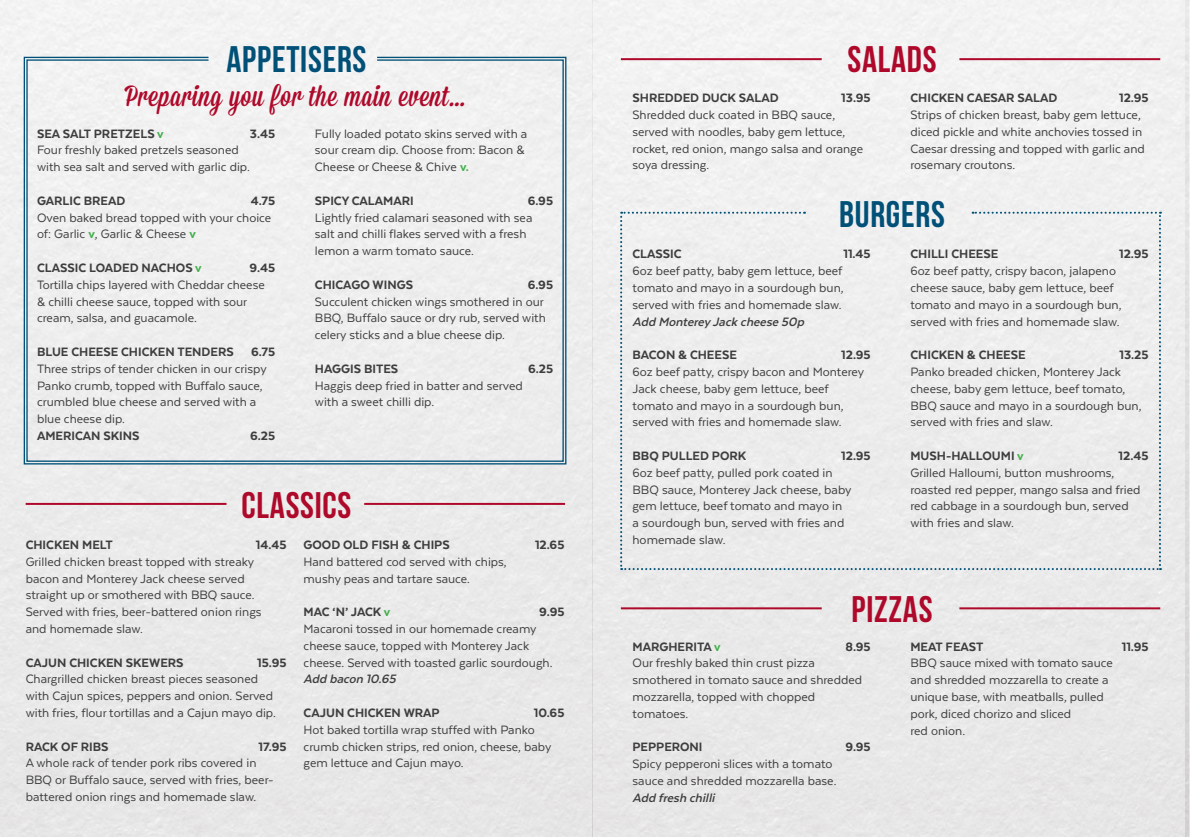
<style>
.page{position:relative;width:1190px;height:837px;background:#fff}
.page>*{position:absolute;margin:0;border:0;box-sizing:border-box;transform-origin:0 0}
.t1{font:700 37px "Bebas Neue";letter-spacing:.02em;color:#ae092a}
.t2{font:700 37px "Bebas Neue";letter-spacing:.02em;color:#005077}
.t3{font:29.6px "Mission Script";letter-spacing:.02em;color:#ae092a}
.t4{font:14px/16.8px "Texta";color:#3e3e3f}
.t5{font:800 14px "Texta";color:#3e3e3f}
.t6{font:italic 700 14px "Texta";color:#3e3e3f}
.s1{color:#40ae49}
.s2{font-weight:800;color:#40ae49}
</style>
<div class="page">
<img style="left:0;top:0;width:1185px;height:837px">
<img style="left:1185px;top:0;width:5px;height:837px">
<div style="left:23px;top:56px;width:544px;height:409px;background:#f0efef"></div>
<div style="left:620px;top:212px;width:541px;height:358px;background:#eeeded"></div>
<hr style="left:26px;top:503px;width:200px;height:2px;background:#ae092a">
<hr style="left:621px;top:58px;width:200px;height:2px;background:#ae092a">
<hr style="left:621px;top:607px;width:200px;height:2px;background:#ae092a">
<hr style="left:364px;top:503px;width:201px;height:2px;background:#ae092a">
<hr style="left:959px;top:58px;width:201px;height:2px;background:#ae092a">
<hr style="left:959px;top:607px;width:201px;height:2px;background:#ae092a">
<h1 class="t2" style="left:226px;top:39px;width:141px">APPETISERS</h1>
<h1 class="t1" style="left:847px;top:39px;width:91px">SALADS</h1>
<h2 class="t3" style="left:125px;top:78px;width:341px">Preparing you for the main event...</h2>
<p class="t5" style="left:37px;top:126px;width:128px">SEA SALT PRETZELS <span class="s1">v</span></p>
<p class="t5" style="left:250px;top:126px;width:27px">3.45</p>
<p class="t4" style="left:37px;top:142px;width:214px">Four freshly baked pretzels seasoned with sea salt and served with garlic dip.</p>
<p class="t5" style="left:37px;top:193px;width:90px">GARLIC BREAD</p>
<p class="t5" style="left:251px;top:193px;width:26px">4.75</p>
<p class="t4" style="left:37px;top:209px;width:236px">Oven baked bread topped with your choice of: Garlic <span class="s2">v</span>, Garlic &amp; Cheese <span class="s2">v</span></p>
<p class="t5" style="left:37px;top:260px;width:166px">CLASSIC LOADED NACHOS <span class="s1">v</span></p>
<p class="t5" style="left:250px;top:260px;width:27px">9.45</p>
<p class="t4" style="left:37px;top:276px;width:229px">Tortilla chips layered with Cheddar cheese &amp; chilli cheese sauce, topped with sour cream, salsa, and guacamole.</p>
<p class="t5" style="left:37px;top:344px;width:240px">BLUE CHEESE CHICKEN TENDERS 6.75</p>
<p class="t4" style="left:37px;top:360px;width:231px">Three strips of tender chicken in our crispy Panko crumb, topped with Buffalo sauce, crumbled blue cheese and served with a blue cheese dip.</p>
<p class="t5" style="left:37px;top:428px;width:104px">AMERICAN SKINS</p>
<p class="t5" style="left:250px;top:428px;width:27px">6.25</p>
<p class="t4" style="left:315px;top:125px;width:214px">Fully loaded potato skins served with a sour cream dip. Choose from: Bacon &amp;<br>Cheese or Cheese &amp; Chive <span class="s2">v.</span></p>
<p class="t5" style="left:315px;top:193px;width:100px">SPICY CALAMARI</p>
<p class="t5" style="left:528px;top:193px;width:27px">6.95</p>
<p class="t4" style="left:315px;top:209px;width:219px">Lightly fried calamari seasoned with sea salt and chilli flakes served with a fresh lemon a warm tomato sauce.</p>
<p class="t5" style="left:315px;top:277px;width:100px">CHICAGO WINGS</p>
<p class="t5" style="left:528px;top:277px;width:27px">6.95</p>
<p class="t4" style="left:315px;top:293px;width:232px">Succulent chicken wings smothered in our<br>BBQ, Buffalo sauce or dry rub, served with celery sticks and a blue cheese dip.</p>
<p class="t5" style="left:315px;top:361px;width:85px">HAGGIS BITES</p>
<p class="t5" style="left:528px;top:361px;width:27px">6.25</p>
<p class="t4" style="left:315px;top:377px;width:209px">Haggis deep fried in batter and served with a sweet chilli dip.</p>
<h1 class="t1" style="left:241px;top:485px;width:111px">CLASSICS</h1>
<p class="t5" style="left:26px;top:537px;width:89px">CHICKEN MELT</p>
<p class="t5" style="left:256px;top:537px;width:32px">14.45</p>
<p class="t4" style="left:26px;top:553px;width:237px">Grilled chicken breast topped with streaky bacon and Monterey Jack cheese served straight up or smothered with BBQ sauce.<br>Served with fries, beer-battered onion rings and homemade slaw.</p>
<p class="t5" style="left:26px;top:655px;width:159px">CAJUN CHICKEN SKEWERS</p>
<p class="t5" style="left:257px;top:655px;width:31px">15.95</p>
<p class="t4" style="left:26px;top:670px;width:252px">Chargrilled chicken breast pieces seasoned with Cajun spices, peppers and onion. Served with fries, flour tortillas and a Cajun mayo dip.</p>
<p class="t5" style="left:26px;top:739px;width:84px">RACK OF RIBS</p>
<p class="t5" style="left:259px;top:739px;width:29px">17.95</p>
<p class="t4" style="left:26px;top:754px;width:250px">A whole rack of tender pork ribs covered in<br>BBQ or Buffalo sauce, served with fries, beer&shy;battered onion rings and homemade slaw.</p>
<p class="t5" style="left:303px;top:537px;width:148px">GOOD OLD FISH &amp; CHIPS</p>
<p class="t5" style="left:535px;top:537px;width:31px">12.65</p>
<p class="t4" style="left:303px;top:553px;width:205px">Hand battered cod served with chips, mushy peas and tartare sauce.</p>
<p class="t5" style="left:303px;top:605px;width:88px">MAC ‘N’ JACK <span class="s1">v</span></p>
<p class="t5" style="left:539px;top:605px;width:27px">9.95</p>
<p class="t4" style="left:303px;top:620px;width:250px">Macaroni tossed in our homemade creamy cheese sauce, topped with Monterey Jack cheese. Served with toasted garlic sourdough.</p>
<p class="t6" style="left:303px;top:672px;width:97px">Add bacon 10.65</p>
<p class="t5" style="left:303px;top:705px;width:138px">CAJUN CHICKEN WRAP</p>
<p class="t5" style="left:534px;top:705px;width:32px">10.65</p>
<p class="t4" style="left:303px;top:721px;width:249px">Hot baked tortilla wrap stuffed with Panko crumb chicken strips, red onion, cheese, baby gem lettuce and Cajun mayo.</p>
<p class="t5" style="left:632px;top:91px;width:148px">SHREDDED DUCK SALAD</p>
<p class="t5" style="left:841px;top:91px;width:31px">13.95</p>
<p class="t4" style="left:632px;top:106px;width:232px">Shredded duck coated in BBQ sauce, served with noodles, baby gem lettuce, rocket, red onion, mango salsa and orange soya dressing.</p>
<p class="t5" style="left:910px;top:91px;width:148px">CHICKEN CAESAR SALAD</p>
<p class="t5" style="left:1119px;top:91px;width:31px">12.95</p>
<p class="t4" style="left:910px;top:106px;width:236px">Strips of chicken breast, baby gem lettuce, diced pickle and white anchovies tossed in Caesar dressing and topped with garlic and rosemary croutons.</p>
<h1 class="t2" style="left:839px;top:194px;width:107px">BURGERS</h1>
<p class="t5" style="left:632px;top:247px;width:51px">CLASSIC</p>
<p class="t5" style="left:843px;top:247px;width:29px">11.45</p>
<p class="t4" style="left:632px;top:262px;width:213px;text-align:justify">6oz beef patty, baby gem lettuce, beef tomato and mayo in a sourdough bun, served with fries and homemade slaw.</p>
<p class="t6" style="left:632px;top:314px;width:176px">Add MontereyJack cheese 50p</p>
<p class="t5" style="left:632px;top:348px;width:106px">BACON &amp; CHEESE</p>
<p class="t5" style="left:841px;top:348px;width:31px">12.95</p>
<p class="t4" style="left:632px;top:363px;width:233px">6oz beef patty, crispy bacon and Monterey Jack cheese, baby gem lettuce, beef tomato and mayo in a sourdough bun, served with fries and homemade slaw.</p>
<p class="t5" style="left:632px;top:448px;width:115px">BBQ PULLED PORK</p>
<p class="t5" style="left:841px;top:448px;width:31px">12.95</p>
<p class="t4" style="left:632px;top:464px;width:220px">6oz beef patty, pulled pork coated in<br>BBQ sauce, Monterey Jack cheese, baby gem lettuce, beef tomato and mayo in a sourdough bun, served with fries and homemade slaw.</p>
<p class="t5" style="left:910px;top:247px;width:89px">CHILLI CHEESE</p>
<p class="t5" style="left:1119px;top:247px;width:31px">12.95</p>
<p class="t4" style="left:910px;top:262px;width:213px">6oz beef patty, crispy bacon, jalapeno cheese sauce, baby gem lettuce, beef tomato and mayo in a sourdough bun, served with fries and homemade slaw.</p>
<p class="t5" style="left:910px;top:348px;width:117px">CHICKEN &amp; CHEESE</p>
<p class="t5" style="left:1119px;top:348px;width:31px">13.25</p>
<p class="t4" style="left:910px;top:363px;width:233px">Panko breaded chicken, Monterey Jack cheese, baby gem lettuce, beef tomato, BBQ sauce and mayo in a sourdough bun, served with fries and slaw.</p>
<p class="t5" style="left:910px;top:448px;width:115px">MUSH-HALLOUMI <span class="s1">v</span></p>
<p class="t5" style="left:1118px;top:448px;width:31px">12.45</p>
<p class="t4" style="left:910px;top:464px;width:232px">Grilled Halloumi, button mushrooms, roasted red pepper, mango salsa and fried red cabbage in a sourdough bun, served with fries and slaw.</p>
<h1 class="t1" style="left:851px;top:589px;width:83px">PIZZAS</h1>
<p class="t5" style="left:632px;top:639px;width:90px">MARGHERITA <span class="s1">v</span></p>
<p class="t5" style="left:845px;top:639px;width:27px">8.95</p>
<p class="t4" style="left:632px;top:654px;width:231px">Our freshly baked thin crust pizza smothered in tomato sauce and shredded mozzarella, topped with chopped tomatoes.</p>
<p class="t5" style="left:632px;top:740px;width:72px">PEPPERONI</p>
<p class="t5" style="left:845px;top:740px;width:27px">9.95</p>
<p class="t4" style="left:632px;top:755px;width:205px">Spicy pepperoni slices with a tomato sauce and shredded mozzarella base.</p>
<p class="t6" style="left:632px;top:790px;width:87px">Add fresh chilli</p>
<p class="t5" style="left:910px;top:639px;width:75px">MEAT FEAST</p>
<p class="t5" style="left:1121px;top:639px;width:28px">11.95</p>
<p class="t4" style="left:910px;top:654px;width:204px">BBQ sauce mixed with tomato sauce and shredded mozzarella to create a unique base, with meatballs, pulled pork, diced chorizo and sliced<br>red onion.</p>
</div>
